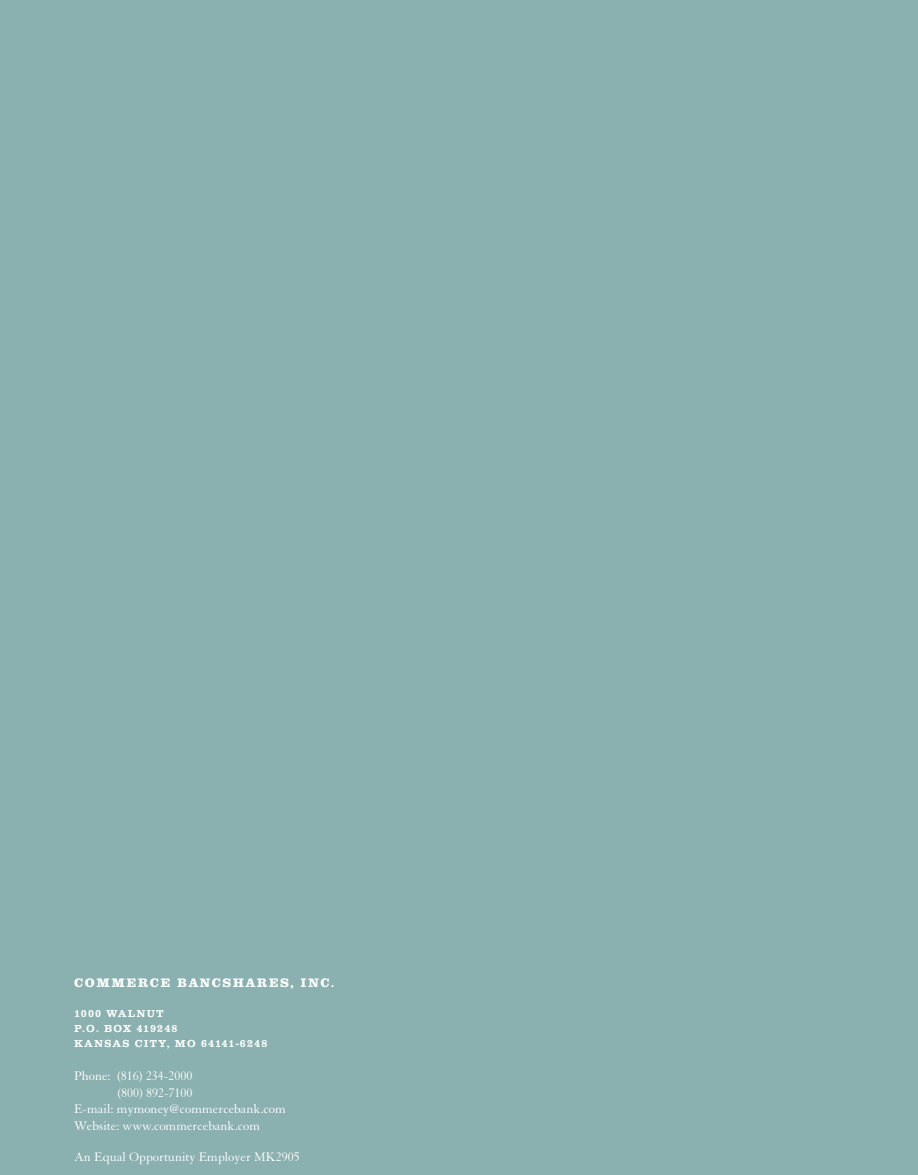
<style>
.page{position:relative;width:918px;height:1175px;background:#fff}
.page>*{position:absolute;margin:0;border:0;box-sizing:border-box;transform-origin:0 0}
.t1{font:13.5px "Granjon";color:#fff}
.t2{font:700 12.75px "Clarendon T Extr";letter-spacing:.125em;color:#fff}
.t3{font:700 10.5px/15px "Clarendon T";letter-spacing:.115em;color:#fff}
</style>
<div class="page">
<div style="left:0;top:0;width:918px;height:1174px;background:#8ab0af"></div>
<p class="t2" style="left:74px;top:978px;width:261px">COMMERCE BANCSHARES, INC.</p>
<p class="t3" style="left:74px;top:1007px;width:195px">1000 WALNUT<br>P.O. BOX 419248<br>KANSAS CITY, MO 64141-6248</p>
<p class="t1" style="left:74px;top:1071px;width:120px">Phone: (816) 234-2000</p>
<p class="t1" style="left:117px;top:1087px;width:77px">(800) 892-7100</p>
<p class="t1" style="left:74px;top:1104px;width:213px">E-mail: mymoney@commercebank.com</p>
<p class="t1" style="left:74px;top:1120px;width:187px">Website: www.commercebank.com</p>
<p class="t1" style="left:74px;top:1152px;width:227px">An Equal Opportunity Employer MK2905</p>
</div>
